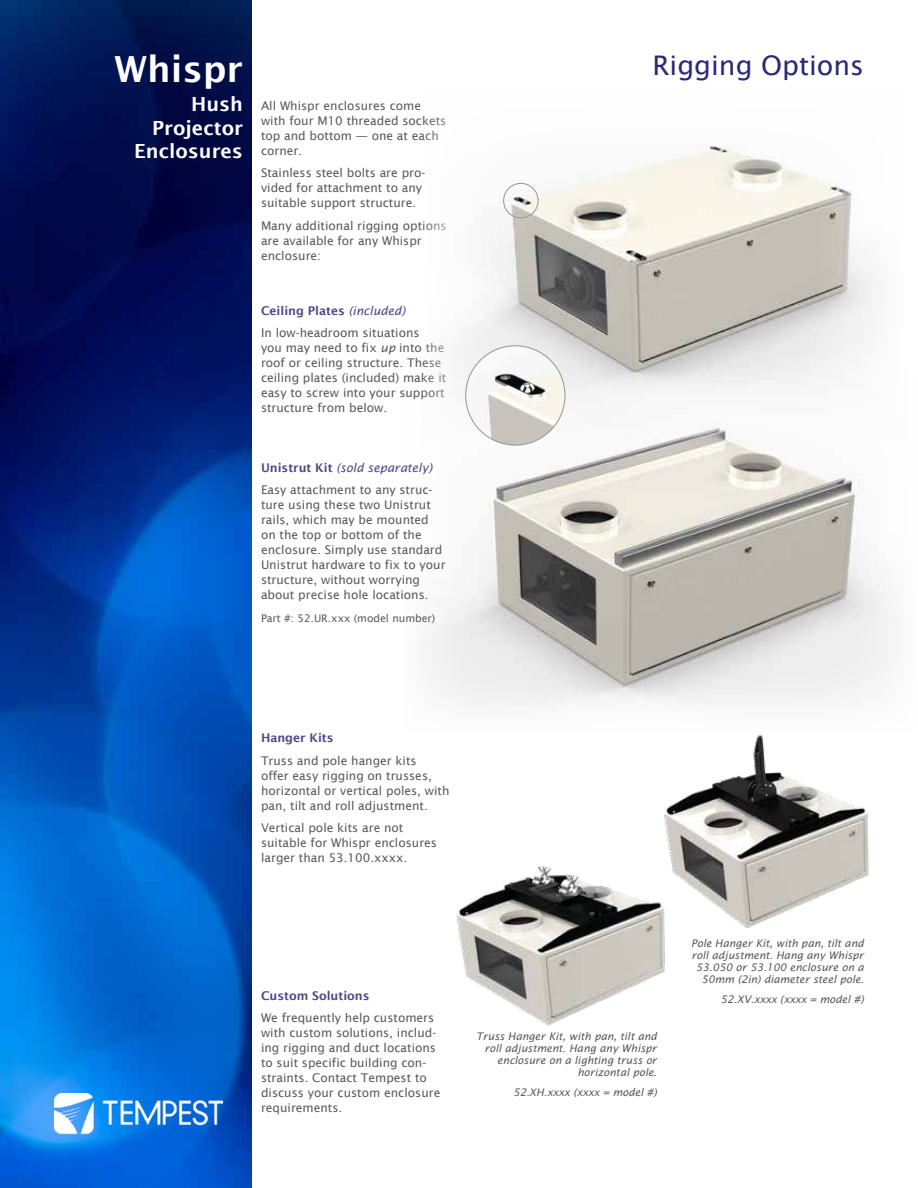
<style>
.page{position:relative;width:918px;height:1188px;background:#fff}
.page>*{position:absolute;margin:0;border:0;box-sizing:border-box;transform-origin:0 0}
.t1{font:600 36px "Lucida Sans";color:#fff}
.t2{font:27px "Lucida Sans";color:#2b2878}
.t3{font:600 19.5px/23.4px "Lucida Sans";color:#fff;text-align:right}
.t4{font:12px/15px "Lucida Sans";color:#58595b}
.t5{font:600 12px "Lucida Sans";color:#4a468a}
.t6{font:italic 10.5px/12px "Lucida Sans";color:#58595b;text-align:right}
.t7{font:10.5px "Lucida Sans";color:#58595b}
.s1{font-weight:600}
.s2{font-weight:600;color:#4a468a}
.s3{font-style:italic;color:#4a468a}
.s4{font-style:italic}
</style>
<div class="page">
<img style="left:428px;top:441px;width:465px;height:266px">
<img style="left:0;top:0;width:252px;height:1188px">
<img style="left:55px;top:1094px;width:167px;height:43px">
<img style="left:456px;top:146px;width:423px;height:295px">
<img style="left:466px;top:346px;width:99px;height:99px;border-radius:50px">
<div style="left:503px;top:183px;width:35px;height:35px;border:1px solid #939598;border-radius:50%"></div>
<img style="left:456px;top:865px;width:209px;height:161px">
<img style="left:661px;top:734px;width:208px;height:198px">
<h1 class="t1" style="left:115px;top:48px;width:130px">Whispr</h1>
<h3 class="t3" style="left:134px;top:92px;width:110px">Hush<br>Projector<br>Enclosures</h3>
<p class="t4" style="left:261px;top:98px;width:187px">All Whispr enclosures come with four M10 threaded sockets top and bottom <span class="s1">—</span> one at each corner.</p>
<p class="t4" style="left:261px;top:165px;width:166px">Stainless steel bolts are pro&shy;vided for attachment to any suitable support structure.</p>
<p class="t4" style="left:261px;top:218px;width:187px">Many additional rigging options are available for any Whispr enclosure:</p>
<p class="t4" style="left:261px;top:299px;width:160px;line-height:22.5px"><span class="s2">Ceiling Plates</span> <span class="s3">(included)<br></span>In low-headroom situations</p>
<p class="t4" style="left:261px;top:340px;width:187px">you may need to fix <span class="s4">up</span> into the roof or ceiling structure. These ceiling plates (included) make it easy to screw into your support structure from below.</p>
<p class="t4" style="left:261px;top:456px;width:173px;line-height:22.5px"><span class="s2">Unistrut Kit</span> <span class="s3">(sold separately)<br></span>Easy attachment to any struc-</p>
<p class="t4" style="left:261px;top:498px;width:186px">ture using these two Unistrut rails, which may be mounted on the top or bottom of the enclosure. Simply use standard<br>Unistrut hardware to fix to your structure, without worrying about precise hole locations.</p>
<p class="t7" style="left:261px;top:612px;width:176px">Part #: 52.UR.xxx (model number)</p>
<h2 class="t2" style="left:653px;top:50px;width:213px">Rigging Options</h2>
<p class="t5" style="left:261px;top:731px;width:74px">Hanger Kits</p>
<p class="t4" style="left:261px;top:753px;width:190px">Truss and pole hanger kits<br>offer easy rigging on trusses, horizontal or vertical poles, with pan, tilt and roll adjustment.</p>
<p class="t4" style="left:261px;top:820px;width:178px">Vertical pole kits are not suitable for Whispr enclosures larger than 53.100.xxxx.</p>
<p class="t5" style="left:261px;top:989px;width:110px">Custom Solutions</p>
<p class="t4" style="left:261px;top:1011px;width:181px">We frequently help customers with custom solutions, includ&shy;ing rigging and duct locations to suit specific building con&shy;straints. Contact Tempest to discuss your custom enclosure requirements.</p>
<p class="t6" style="left:476px;top:1031px;width:182px">Truss Hanger Kit, with pan, tilt and roll adjustment. Hang any Whispr enclosure on a lighting truss or horizontal pole.</p>
<p class="t6" style="left:513px;top:1086px;width:145px">52.XH.xxxx (xxxx = model #)</p>
<p class="t6" style="left:691px;top:938px;width:174px">Pole Hanger Kit, with pan, tilt and roll adjustment. Hang any Whispr<br>53.050 or 53.100 enclosure on a<br>50mm (2in) diameter steel pole.</p>
<p class="t6" style="left:721px;top:993px;width:145px">52.XV.xxxx (xxxx = model #)</p>
</div>
